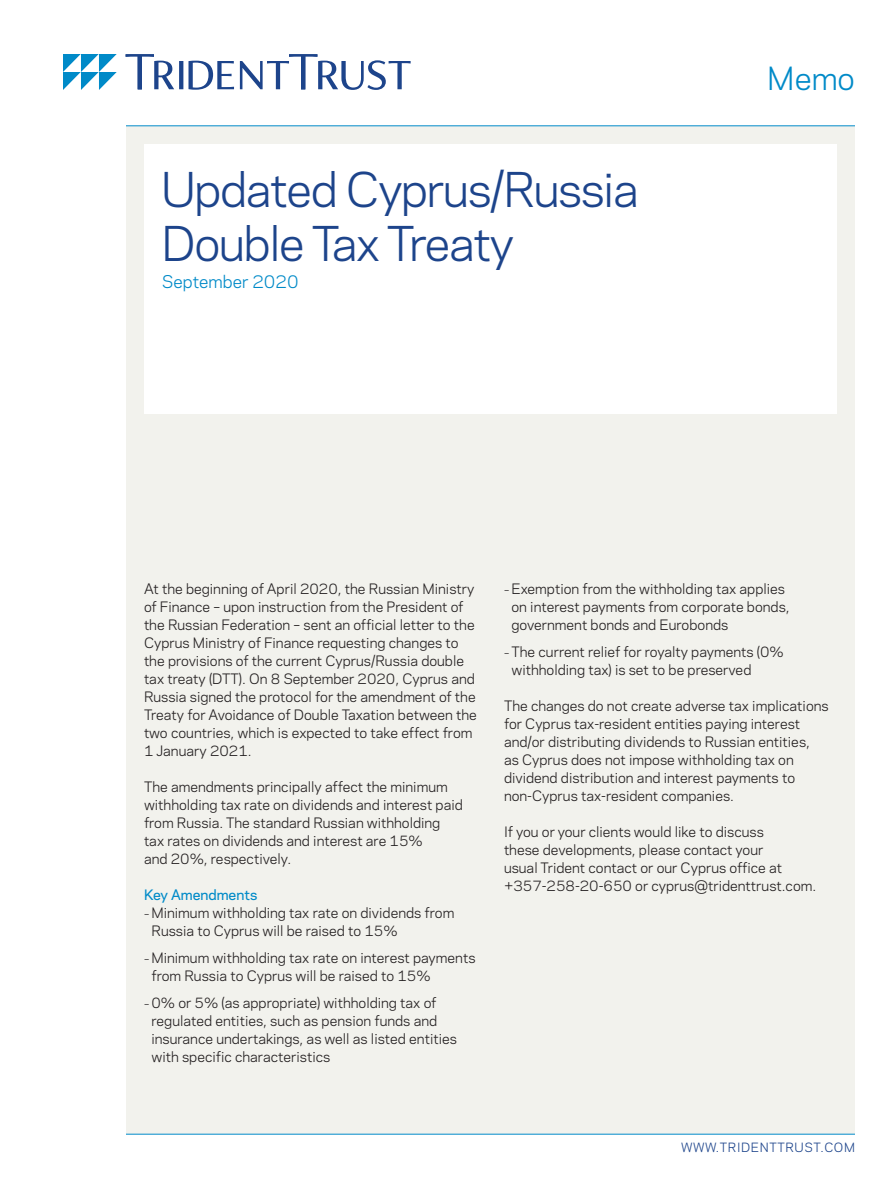
<style>
.page{position:relative;width:891px;height:1188px;background:#fff}
.page>*{position:absolute;margin:0;border:0;box-sizing:border-box;transform-origin:0 0}
.t1{font:45px/54px "Polaris";letter-spacing:-.03em;color:#1d448b}
.t2{font:30px "Polaris";color:#008ac8}
.t3{font:16.5px "Polaris";color:#008ac8}
.t4{font:13.5px/18px "Polaris";color:#231f20}
.Head_1{font:500 13.5px "Polaris";color:#008ac8}
.t5{font:12px "Polaris";letter-spacing:.05em;color:#1d448b}
.s1{font-size:10.5px}
</style>
<div class="page">
<svg style="left:126px;top:54px;width:285px;height:36px"></svg>
<svg style="left:63px;top:54px;width:54px;height:36px"></svg>
<div style="left:126px;top:126px;width:729px;height:1008px;background:#f2f2ed"></div>
<hr style="left:126px;top:126px;width:729px;height:1px;background:#008ac8">
<hr style="left:126px;top:1134px;width:729px;height:1px;background:#008ac8">
<div style="left:144px;top:144px;width:693px;height:270px;background:#fff"></div>
<h1 class="t1" style="left:161px;top:160px;width:479px">Updated Cyprus/Russia<br>Double Tax Treaty</h1>
<p class="t3" style="left:162px;top:269px;width:138px">September 2020</p>
<h2 class="t2" style="left:767px;top:56px;width:89px">Memo</h2>
<p class="t4" style="left:144px;top:579px;width:334px">At the beginning of April 2020, the Russian Ministry of Finance – upon instruction from the President of the Russian Federation – sent an official letter to the Cyprus Ministry of Finance requesting changes to the provisions of the current Cyprus/Russia double tax treaty (DTT). On 8 September 2020, Cyprus and Russia signed the protocol for the amendment of the Treaty for Avoidance of Double Taxation between the two countries, which is expected to take effect from 1 January 2021.</p>
<p class="t4" style="left:144px;top:777px;width:320px">The amendments principally affect the minimum withholding tax rate on dividends and interest paid from Russia. The standard Russian withholding tax rates on dividends and interest are 15%<br>and 20%, respectively.</p>
<p class="Head_1" style="left:144px;top:884px;width:115px">Key Amendments</p>
<p class="t4" style="left:152px;top:903px;width:304px;text-indent:-8px"><span class="s1">–</span> Minimum withholding tax rate on dividends from<br>Russia to Cyprus will be raised to 15%</p>
<p class="t4" style="left:152px;top:948px;width:326px;text-indent:-8px"><span class="s1">–</span> Minimum withholding tax rate on interest payments from Russia to Cyprus will be raised to 15%</p>
<p class="t4" style="left:152px;top:993px;width:307px;text-indent:-8px"><span class="s1">–</span> 0% or 5% (as appropriate) withholding tax of regulated entities, such as pension funds and insurance undertakings, as well as listed entities with specific characteristics</p>
<p class="t4" style="left:512px;top:579px;width:280px;text-indent:-8px"><span class="s1">–</span> Exemption from the withholding tax applies on interest payments from corporate bonds, government bonds and Eurobonds</p>
<p class="t4" style="left:512px;top:642px;width:274px;text-indent:-8px"><span class="s1">–</span> The current relief for royalty payments (0% withholding tax) is set to be preserved</p>
<p class="t4" style="left:504px;top:696px;width:326px">The changes do not create adverse tax implications for Cyprus tax-resident entities paying interest and/or distributing dividends to Russian entities,<br>as Cyprus does not impose withholding tax on dividend distribution and interest payments to non-Cyprus tax-resident companies.</p>
<p class="t4" style="left:504px;top:822px;width:314px">If you or your clients would like to discuss<br>these developments, please contact your<br>usual Trident contact or our Cyprus office at +357-258-20-650 or cyprus@tridenttrust.com.</p>
<p class="t5" style="left:681px;top:1138px;width:175px">WWW.TRIDENTTRUST.COM</p>
</div>
